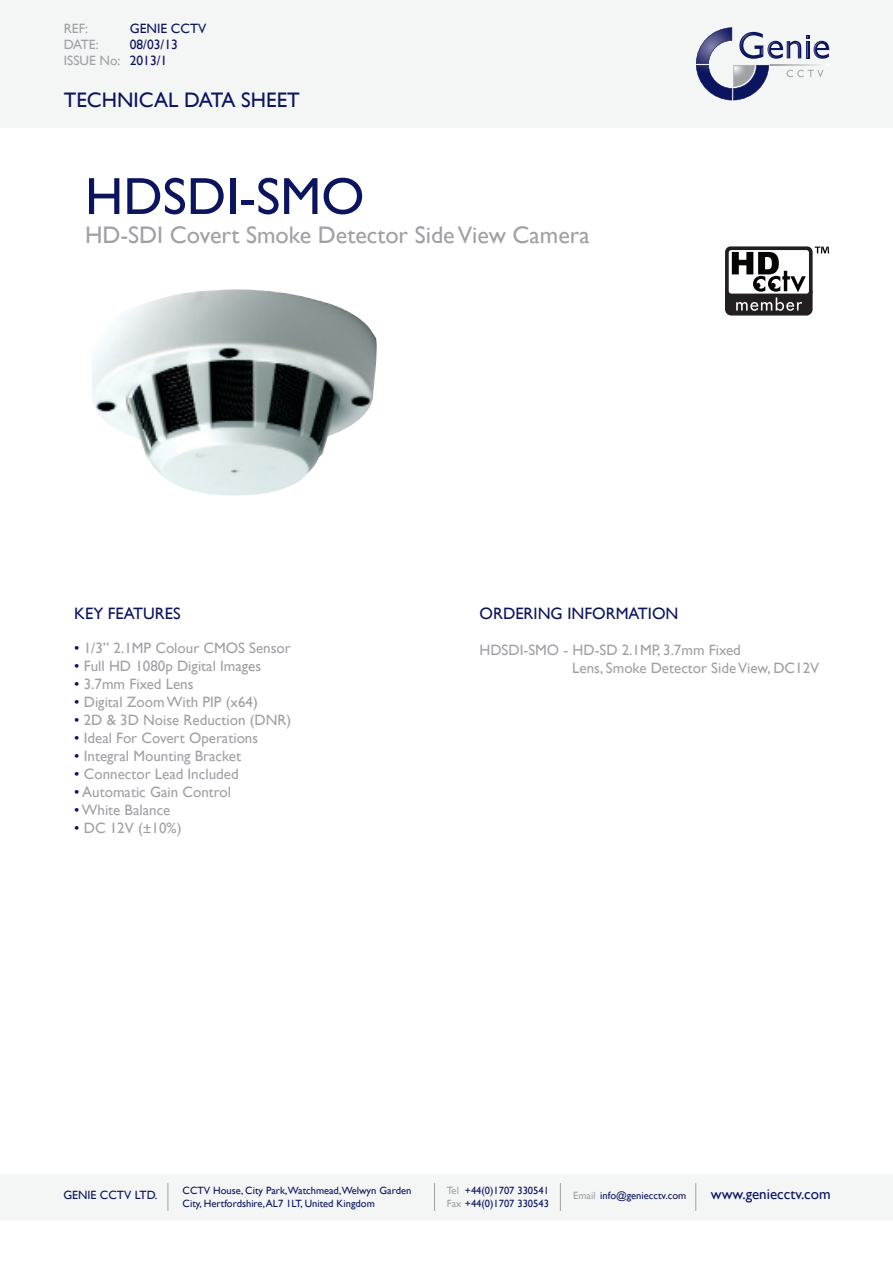
<style>
.page{position:relative;width:893px;height:1263px;background:#fff}
.page>*{position:absolute;margin:0;border:0;box-sizing:border-box;transform-origin:0 0}
.t1{font:52.5px "Gill Sans";color:#0b145e}
.t2{font:24px "Gill Sans";color:#a0a1a5}
.t3{font:21px "Gill Sans";color:#0b145e}
.t4{font:16.5px "Gill Sans";color:#0b145e}
.t5{font:15px "Gill Sans";color:#a0a1a5}
.t6{font:15px "Gill Sans";color:#0b145e}
.t7{font:13.5px "Gill Sans";color:#a0a1a5}
.t8{font:13.5px "Gill Sans";color:#0b145e}
.t9{font:12px "Gill Sans";color:#0b145e}
.t10{font:10.5px/12.6px "Gill Sans";color:#0b145e}
.s1{color:#0b145e}
.s2{color:#a0a1a5}
</style>
<div class="page">
<div style="left:1px;top:1px;width:892px;height:127px;background:#f4f5f5"></div>
<div style="left:0;top:1174px;width:893px;height:46px;background:#f4f5f5"></div>
<svg style="left:168px;top:1183px;width:1px;height:28px"></svg>
<svg style="left:434px;top:1183px;width:1px;height:28px"></svg>
<svg style="left:560px;top:1183px;width:1px;height:28px"></svg>
<svg style="left:695px;top:1183px;width:1px;height:28px"></svg>
<svg style="left:696px;top:27px;width:133px;height:73px"></svg>
<div style="left:725px;top:286px;width:88px;height:30px;background:#231f20;border-radius:6px"></div>
<div style="left:725px;top:246px;width:88px;height:51px;background:#231f20;border-radius:6px"></div>
<svg style="left:729px;top:250px;width:80px;height:44px"></svg>
<svg style="left:732px;top:252px;width:74px;height:59px"></svg>
<svg style="left:815px;top:247px;width:14px;height:6px"></svg>
<img style="left:92px;top:289px;width:285px;height:207px">
<p class="t7" style="left:64px;top:20px;width:26px">REF:</p>
<p class="t8" style="left:130px;top:20px;width:78px">GENIE CCTV</p>
<p class="t7" style="left:64px;top:36px;width:36px">DATE:</p>
<p class="t8" style="left:130px;top:36px;width:50px">08/03/13</p>
<p class="t7" style="left:64px;top:53px;width:105px">ISSUE No: <span class="s1">2013/1</span></p>
<p class="t3" style="left:64px;top:87px;width:238px">TECHNICAL DATA SHEET</p>
<p class="t1" style="left:85px;top:166px;width:281px">HDSDI-SMO</p>
<p class="t2" style="left:85px;top:221px;width:506px">HD-SDI Covert Smoke Detector Side View Camera</p>
<p class="t4" style="left:74px;top:604px;width:108px">KEY FEATURES</p>
<p class="t5" style="left:74px;top:640px;width:218px"><span class="s1">•</span> 1/3” 2.1MP Colour CMOS Sensor</p>
<p class="t5" style="left:74px;top:658px;width:188px"><span class="s1">•</span> Full HD 1080p Digital Images</p>
<p class="t5" style="left:74px;top:676px;width:121px"><span class="s1">•</span> 3.7mm Fixed Lens</p>
<p class="t5" style="left:74px;top:694px;width:185px"><span class="s1">•</span> Digital Zoom With PIP (x64)</p>
<p class="t5" style="left:74px;top:712px;width:219px"><span class="s1">•</span> 2D &amp; 3D Noise Reduction (DNR)</p>
<p class="t5" style="left:74px;top:730px;width:185px"><span class="s1">•</span> Ideal For Covert Operations</p>
<p class="t5" style="left:74px;top:748px;width:168px"><span class="s1">•</span> Integral Mounting Bracket</p>
<p class="t5" style="left:74px;top:766px;width:166px"><span class="s1">•</span> Connector Lead Included</p>
<p class="t5" style="left:74px;top:784px;width:158px"><span class="s1">•</span> Automatic Gain Control</p>
<p class="t5" style="left:74px;top:802px;width:98px"><span class="s1">•</span> White Balance</p>
<p class="t5" style="left:74px;top:820px;width:109px"><span class="s1">•</span> DC 12V (±10%)</p>
<p class="t4" style="left:479px;top:603px;width:201px">ORDERING INFORMATION</p>
<p class="t5" style="left:479px;top:641px;width:263px">HDSDI-SMO - HD-SD 2.1MP, 3.7mm Fixed</p>
<p class="t5" style="left:572px;top:659px;width:249px">Lens, Smoke Detector Side View, DC12V</p>
<p class="t10" style="left:183px;top:1185px;width:230px">CCTV House, City Park,Watchmead,Welwyn Garden<br>City, Hertfordshire, AL7 1LT, United Kingdom</p>
<p class="t10" style="left:447px;top:1185px;width:104px"><span class="s2">Tel</span> +44(0)1707 330541</p>
<p class="t9" style="left:63px;top:1188px;width:96px">GENIE CCTV LTD.</p>
<p class="t10" style="left:573px;top:1189px;width:115px"><span class="s2">Email</span> info@geniecctv.com</p>
<p class="t6" style="left:711px;top:1185px;width:121px">www.geniecctv.com</p>
<p class="t10" style="left:447px;top:1197px;width:104px"><span class="s2">Fax</span> +44(0)1707 330543</p>
</div>
